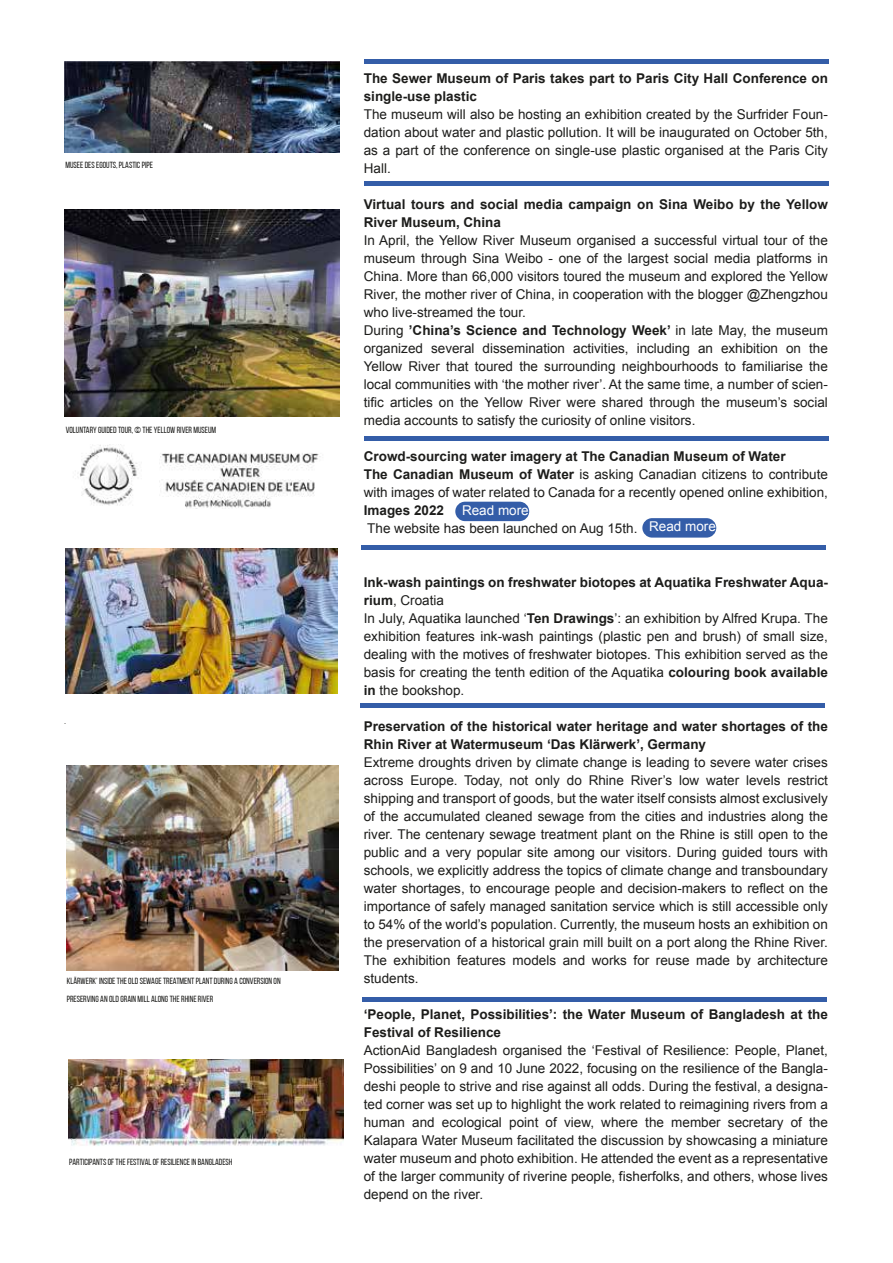
<style>
.page{position:relative;width:893px;height:1263px;background:#fff}
.page>*{position:absolute;margin:0;border:0;box-sizing:border-box;transform-origin:0 0}
.t1{font:13.5px/18px "Arial";color:#1d1d1b;text-align:justify}
.t2{font:700 13.5px/18px "Arial";color:#1d1d1b}
.t3{font:13.5px "Arial";color:#fff}
.t4{font:8.85px/17.9px "Bebas Neue";color:#1d1d1b}
.s1{font-weight:700}
</style>
<div class="page">
<img style="left:64px;top:61px;width:276px;height:92px">
<img style="left:64px;top:210px;width:276px;height:206px">
<img style="left:66px;top:766px;width:273px;height:204px">
<img style="left:68px;top:1060px;width:276px;height:86px">
<img style="left:77px;top:444px;width:244px;height:64px">
<img style="left:65px;top:549px;width:273px;height:144px">
<div style="left:364px;top:59px;width:465px;height:5px;background:#345da8"></div>
<hr style="left:364px;top:181px;width:465px;height:4px;background:#345da8">
<div style="left:364px;top:436px;width:465px;height:5px;background:#345da8"></div>
<hr style="left:361px;top:545px;width:465px;height:4px;background:#345da8">
<hr style="left:360px;top:704px;width:465px;height:4px;background:#345da8">
<hr style="left:362px;top:997px;width:465px;height:4px;background:#345da8">
<div style="left:455px;top:502px;width:74px;height:19px;background:#345da8;border-radius:10px"></div>
<div style="left:642px;top:518px;width:74px;height:20px;background:#345da8;border-radius:10px"></div>
<p class="t4" style="left:65px;top:156px;width:89px">MUSEE DES EGOUTS, PLASTIC PIPE</p>
<p class="t4" style="left:66px;top:422px;width:152px">VOLUNTARY GUIDED TOUR, © THE YELLOW RIVER MUSEUM</p>
<p class="t4" style="left:64px;top:713px;width:3px">.</p>
<p class="t4" style="left:67px;top:973px;width:215px">KLÄRWERK’ INSIDE THE OLD SEWAGE TREATMENT PLANT DURING A CONVERSION ON<br>PRESERVING AN OLD GRAIN MILL ALONG THE RHINE RIVER</p>
<p class="t4" style="left:69px;top:1153px;width:165px">PARTICIPANTS OF THE FESTIVAL OF RESILIENCE IN BANGLADESH</p>
<p class="t2" style="left:364px;top:70px;width:466px">The Sewer Museum of Paris takes part to Paris City Hall Conference on single-use plastic</p>
<p class="t1" style="left:364px;top:106px;width:466px">The museum will also be hosting an exhibition created by the Surfrider Foun&shy;dation about water and plastic pollution. It will be inaugurated on October 5th, as a part of the conference on single-use plastic organised at the Paris City Hall.</p>
<p class="t2" style="left:364px;top:196px;width:466px">Virtual tours and social media campaign on Sina Weibo by the Yellow<br>River Museum, China</p>
<p class="t1" style="left:364px;top:232px;width:466px;text-align:left">In April, the Yellow River Museum organised a successful virtual tour of the museum through Sina Weibo - one of the largest social media platforms in China. More than 66,000 visitors toured the museum and explored the Yellow River, the mother river of China, in cooperation with the blogger @Zhengzhou who live-streamed the tour.<br>During <span class="s1">’China’s Science and Technology Week’</span> in late May, the museum organized several dissemination activities, including an exhibition on the Yellow River that toured the surrounding neighbourhoods to familiarise the local communities with ‘the mother river’. At the same time, a number of scien&shy;tific articles on the Yellow River were shared through the museum’s social media accounts to satisfy the curiosity of online visitors.</p>
<p class="t1" style="left:364px;top:448px;width:466px;text-align:left"><span class="s1">Crowd-sourcing water imagery at The Canadian Museum of Water<br>The Canadian Museum of Water</span> is asking Canadian citizens to contribute with images of water related to Canada for a recently opened online exhibition,</p>
<p class="t2" style="left:364px;top:502px;width:82px">Images 2022</p>
<p class="t1" style="left:367px;top:520px;width:272px">The website has been launched on Aug 15th.</p>
<p class="t3" style="left:462px;top:503px;width:68px">Read more</p>
<p class="t3" style="left:649px;top:519px;width:68px">Read more</p>
<p class="t1" style="left:364px;top:574px;width:466px;text-align:left"><span class="s1">Ink-wash paintings on freshwater biotopes at Aquatika Freshwater Aqua&shy;rium</span>, Croatia<br>In July, Aquatika launched ‘<span class="s1">Ten Drawings</span>’: an exhibition by Alfred Krupa. The exhibition features ink-wash paintings (plastic pen and brush) of small size, dealing with the motives of freshwater biotopes. This exhibition served as the basis for creating the tenth edition of the Aquatika <span class="s1">colouring book available in</span> the bookshop.</p>
<p class="t2" style="left:364px;top:717px;width:466px">Preservation of the historical water heritage and water shortages of the<br>Rhin River at Watermuseum ‘Das Klärwerk’, Germany</p>
<p class="t1" style="left:364px;top:753px;width:466px">Extreme droughts driven by climate change is leading to severe water crises across Europe. Today, not only do Rhine River’s low water levels restrict shipping and transport of goods, but the water itself consists almost exclusively of the accumulated cleaned sewage from the cities and industries along the river. The centenary sewage treatment plant on the Rhine is still open to the public and a very popular site among our visitors. During guided tours with schools, we explicitly address the topics of climate change and transboundary water shortages, to encourage people and decision-makers to reflect on the importance of safely managed sanitation service which is still accessible only to 54% of the world’s population. Currently, the museum hosts an exhibition on the preservation of a historical grain mill built on a port along the Rhine River.<br>The exhibition features models and works for reuse made by architecture students.</p>
<p class="t2" style="left:364px;top:1005px;width:466px">‘People, Planet, Possibilities’: the Water Museum of Bangladesh at the<br>Festival of Resilience</p>
<p class="t1" style="left:364px;top:1041px;width:466px">ActionAid Bangladesh organised the ‘Festival of Resilience: People, Planet, Possibilities’ on 9 and 10 June 2022, focusing on the resilience of the Bangla&shy;deshi people to strive and rise against all odds. During the festival, a designa&shy;ted corner was set up to highlight the work related to reimagining rivers from a human and ecological point of view, where the member secretary of the Kalapara Water Museum facilitated the discussion by showcasing a miniature water museum and photo exhibition. He attended the event as a representative of the larger community of riverine people, fisherfolks, and others, whose lives depend on the river.</p>
</div>
